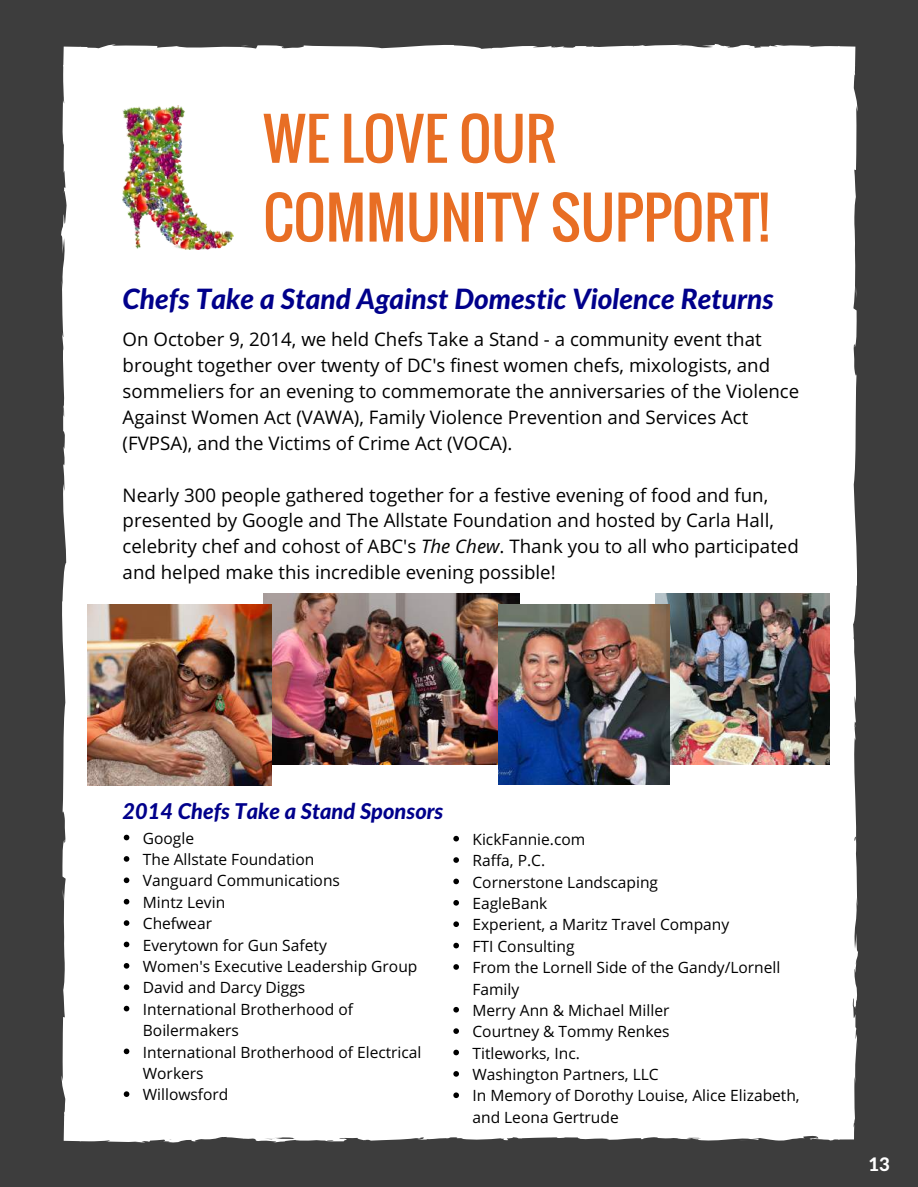
<style>
.page{position:relative;width:918px;height:1187px;background:#fff}
.page>*{position:absolute;margin:0;border:0;box-sizing:border-box;transform-origin:0 0}
.t1{font:55.95px/78.8px "Oswald";color:#e86e24}
.t2{font:italic 800 28.05px "Lato";color:#00008b}
.t3{font:italic 800 21.75px "Lato";color:#00008b}
.t4{font:18.75px/25.8px "Open Sans";color:#000}
.t5{font:800 18.75px "Lato";color:#fff}
.t6{font:15.6px/21.3px "Open Sans";color:#000}
.s1{font-style:italic}
</style>
<div class="page">
<div style="left:0;top:0;width:918px;height:1186px;background:#3d3d3d"></div>
<div style="left:61px;top:44px;width:797px;height:1099px;background:#fff"></div>
<img style="left:123px;top:105px;width:111px;height:144px">
<img style="left:656px;top:594px;width:173px;height:171px">
<img style="left:263px;top:594px;width:257px;height:171px">
<img style="left:498px;top:604px;width:171px;height:180px">
<img style="left:88px;top:604px;width:183px;height:181px">
<h1 class="t1" style="left:263px;top:98px;width:507px">WE LOVE OUR<br>COMMUNITY SUPPORT!</h1>
<h2 class="t2" style="left:123px;top:281px;width:653px">Chefs Take a Stand Against Domestic Violence Returns</h2>
<p class="t4" style="left:123px;top:326px;width:678px">On October 9, 2014, we held Chefs Take a Stand - a community event that brought together over twenty of DC's finest women chefs, mixologists, and sommeliers for an evening to commemorate the anniversaries of the Violence Against Women Act (VAWA), Family Violence Prevention and Services Act (FVPSA), and the Victims of Crime Act (VOCA).</p>
<p class="t4" style="left:123px;top:481px;width:678px">Nearly 300 people gathered together for a festive evening of food and fun, presented by Google and The Allstate Foundation and hosted by Carla Hall, celebrity chef and cohost of ABC's <span class="s1">The Chew</span>. Thank you to all who participated and helped make this incredible evening possible!</p>
<p class="t3" style="left:123px;top:797px;width:322px">2014 Chefs Take a Stand Sponsors</p>
<p class="t6" style="left:143px;top:827px;width:280px">Google<br>The Allstate Foundation<br>Vanguard Communications<br>Mintz Levin<br>Chefwear<br>Everytown for Gun Safety<br>Women's Executive Leadership Group<br>David and Darcy Diggs<br>International Brotherhood of<br>Boilermakers<br>International Brotherhood of Electrical<br>Workers<br>Willowsford</p>
<p class="t6" style="left:472px;top:828px;width:329px">KickFannie.com<br>Raffa, P.C.<br>Cornerstone Landscaping<br>EagleBank<br>Experient, a Maritz Travel Company<br>FTI Consulting<br>From the Lornell Side of the Gandy/Lornell<br>Family<br>Merry Ann &amp; Michael Miller<br>Courtney &amp; Tommy Renkes<br>Titleworks, Inc.<br>Washington Partners, LLC<br>In Memory of Dorothy Louise, Alice Elizabeth, and Leona Gertrude</p>
<p class="t5" style="left:868px;top:1152px;width:23px">13</p>
</div>
